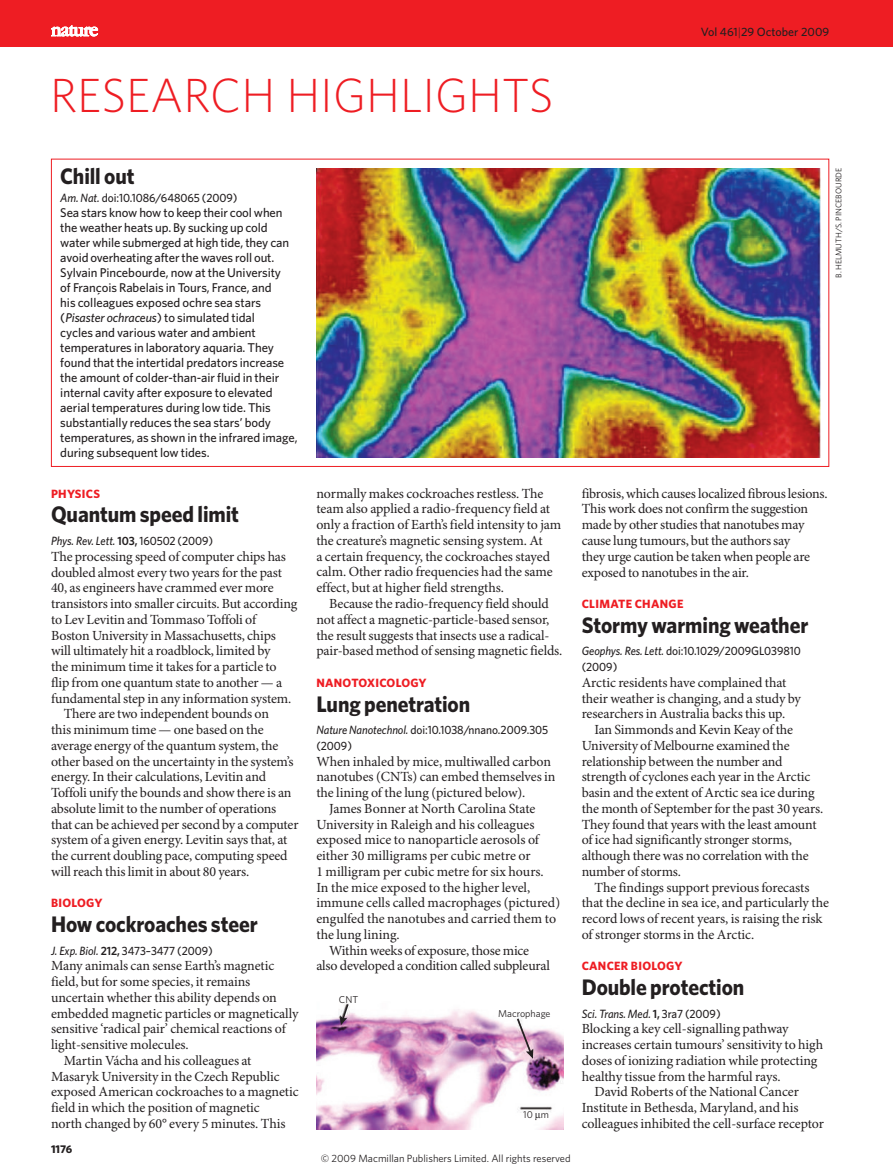
<style>
.page{position:relative;width:893px;height:1174px;background:#fff}
.page>*{position:absolute;margin:0;border:0;box-sizing:border-box;transform-origin:0 0}
.t1{font:300 48px "Whitney";color:#ee1d23}
.t2{font:700 22.5px "Whitney";letter-spacing:-.005em;color:#231f20;scale:.95 1}
.t3{font:13.95px/15.8px "Minion Pro";letter-spacing:-.01em;color:#231f20}
.t4{font:500 12.75px/15px "Whitney";letter-spacing:-.005em;color:#231f20}
.t5{font:500 12px/15.8px "Whitney";letter-spacing:-.005em;color:#231f20;scale:.95 1}
.t6{font:italic 500 12px "Whitney";letter-spacing:-.005em;color:#231f20;scale:.95 1}
.t7{font:700 12px "Whitney";letter-spacing:.025em;color:#ee1d23}
.t8{font:500 12px "Whitney";letter-spacing:-.005em;color:#231f20}
.t9{font:700 11.25px "Whitney";color:#231f20}
.t10{font:10.5px "Whitney";color:#231f20}
.t11{font:10.05px "Whitney";color:#231f20}
.t12{font:8.25px "Whitney";color:#231f20}
.s1{font-style:italic}
.s2{font-weight:300}
.s3{font-weight:600;font-style:normal}
.s4{font-style:normal}
.s5{font-weight:600}
</style>
<div class="page">
<img style="left:316px;top:168px;width:504px;height:289px">
<img style="left:316px;top:1009px;width:248px;height:120px">
<svg style="left:516px;top:1017px;width:17px;height:41px"></svg>
<svg style="left:340px;top:1003px;width:10px;height:22px"></svg>
<div style="left:0;top:0;width:893px;height:47px;background:#ee1d23"></div>
<svg style="left:51px;top:25px;width:47px;height:11px"></svg>
<svg style="left:535px;top:1113px;width:6px;height:7px"></svg>
<h1 class="t1" style="left:50px;top:77px;width:505px">RESEARCH HIGHLIGHTS</h1>
<h2 class="t2" style="left:60px;top:167px;width:80px">Chill out</h2>
<p class="t5" style="left:60px;top:191px;width:188px"><span class="s1">Am. Nat.</span> doi:10.1086/648065 (2009)</p>
<p class="t4" style="left:60px;top:206px;width:239px">Sea stars know how to keep their cool when the weather heats up. By sucking up cold water while submerged at high tide, they can avoid overheating after the waves roll out.<br>Sylvain Pincebourde, now at the University<br>of François Rabelais in Tours, France, and<br>his colleagues exposed ochre sea stars (<span class="s1">Pisaster ochraceus</span>) to simulated tidal<br>cycles and various water and ambient temperatures in laboratory aquaria. They found that the intertidal predators increase the amount of colder-than-air fluid in their internal cavity after exposure to elevated aerial temperatures during low tide. This substantially reduces the sea stars’ body temperatures, as shown in the infrared image, during subsequent low tides.</p>
<p class="t8" style="left:701px;top:28px;width:130px">Vol 461<span class="s2">|</span>29 October 2009</p>
<p class="t12" style="left:836px;top:278px;width:111px;rotate:-90deg">B. HELMUTH/S. PINCEBOURDE</p>
<p class="t7" style="left:51px;top:489px;width:51px">PHYSICS</p>
<h2 class="t2" style="left:51px;top:506px;width:199px">Quantum speed limit</h2>
<p class="t6" style="left:51px;top:536px;width:172px">Phys. Rev. Lett. <span class="s3">103,</span> <span class="s4">160502 (2009)</span></p>
<p class="t3" style="left:51px;top:549px;width:236px">The processing speed of computer chips has</p>
<p class="t3" style="left:51px;top:565px;width:233px">doubled almost every two years for the past</p>
<p class="t3" style="left:51px;top:581px;width:224px">40, as engineers have crammed ever more</p>
<p class="t3" style="left:51px;top:597px;width:248px">transistors into smaller circuits. But according</p>
<p class="t3" style="left:51px;top:612px;width:207px">to Lev Levitin and Tommaso Toffoli of</p>
<p class="t3" style="left:51px;top:628px;width:226px">Boston University in Massachusetts, chips</p>
<p class="t3" style="left:51px;top:644px;width:221px">will ultimately hit a roadblock, limited by</p>
<p class="t3" style="left:51px;top:660px;width:227px">the minimum time it takes for a particle to</p>
<p class="t3" style="left:51px;top:675px;width:233px">flip from one quantum state to another — a</p>
<p class="t3" style="left:51px;top:691px;width:242px">fundamental step in any information system.</p>
<p class="t3" style="left:64px;top:707px;width:207px">There are two independent bounds on</p>
<p class="t3" style="left:51px;top:723px;width:214px">this minimum time — one based on the</p>
<p class="t3" style="left:51px;top:738px;width:229px">average energy of the quantum system, the</p>
<p class="t3" style="left:51px;top:754px;width:244px">other based on the uncertainty in the system’s</p>
<p class="t3" style="left:51px;top:770px;width:217px">energy. In their calculations, Levitin and</p>
<p class="t3" style="left:51px;top:786px;width:242px">Toffoli unify the bounds and show there is an</p>
<p class="t3" style="left:51px;top:801px;width:227px">absolute limit to the number of operations</p>
<p class="t3" style="left:51px;top:817px;width:249px">that can be achieved per second by a computer</p>
<p class="t3" style="left:51px;top:833px;width:238px">system of a given energy. Levitin says that, at</p>
<p class="t3" style="left:51px;top:849px;width:238px">the current doubling pace, computing speed</p>
<p class="t3" style="left:51px;top:864px;width:200px">will reach this limit in about 80 years.</p>
<p class="t7" style="left:51px;top:898px;width:53px">BIOLOGY</p>
<h2 class="t2" style="left:51px;top:915px;width:219px">How cockroaches steer</h2>
<p class="t5" style="left:51px;top:943px;width:172px"><span class="s1">J. Exp. Biol.</span> <span class="s5">212,</span> 3473–3477 (2009)</p>
<p class="t3" style="left:51px;top:959px;width:225px">Many animals can sense Earth’s magnetic</p>
<p class="t3" style="left:51px;top:975px;width:201px">field, but for some species, it remains</p>
<p class="t3" style="left:51px;top:990px;width:227px">uncertain whether this ability depends on</p>
<p class="t3" style="left:51px;top:1006px;width:249px">embedded magnetic particles or magnetically</p>
<p class="t3" style="left:51px;top:1022px;width:236px">sensitive ‘radical pair’ chemical reactions of</p>
<p class="t3" style="left:51px;top:1038px;width:139px">light-sensitive molecules.</p>
<p class="t3" style="left:64px;top:1053px;width:189px">Martin Vácha and his colleagues at</p>
<p class="t3" style="left:51px;top:1069px;width:230px">Masaryk University in the Czech Republic</p>
<p class="t3" style="left:51px;top:1085px;width:249px">exposed American cockroaches to a magnetic</p>
<p class="t3" style="left:51px;top:1101px;width:210px">field in which the position of magnetic</p>
<p class="t3" style="left:51px;top:1116px;width:236px">north changed by 60° every 5 minutes. This</p>
<p class="t9" style="left:51px;top:1144px;width:23px">1176</p>
<p class="t3" style="left:316px;top:486px;width:246px">normally makes cockroaches restless. The team also applied a radio-frequency field at only a fraction of Earth’s field intensity to jam the creature’s magnetic sensing system. At<br>a certain frequency, the cockroaches stayed calm. Other radio frequencies had the same effect, but at higher field strengths.</p>
<p class="t3" style="left:316px;top:597px;width:248px;text-indent:13px">Because the radio-frequency field should not affect a magnetic-particle-based sensor, the result suggests that insects use a radical&shy;pair-based method of sensing magnetic fields.</p>
<p class="t3" style="left:582px;top:486px;width:247px">fibrosis, which causes localized fibrous lesions.<br>This work does not confirm the suggestion made by other studies that nanotubes may cause lung tumours, but the authors say<br>they urge caution be taken when people are exposed to nanotubes in the air.</p>
<p class="t7" style="left:582px;top:599px;width:103px">CLIMATE CHANGE</p>
<h2 class="t2" style="left:582px;top:616px;width:240px">Stormy warming weather</h2>
<p class="t5" style="left:582px;top:644px;width:232px"><span class="s1">Geophys. Res. Lett.</span> doi:10.1029/2009GL039810 (2009)</p>
<p class="t3" style="left:582px;top:675px;width:221px">Arctic residents have complained that their weather is changing, and a study by researchers in Australia backs this up.</p>
<p class="t3" style="left:582px;top:723px;width:243px;text-indent:13px">Ian Simmonds and Kevin Keay of the University of Melbourne examined the relationship between the number and strength of cyclones each year in the Arctic basin and the extent of Arctic sea ice during the month of September for the past 30 years.<br>They found that years with the least amount of ice had significantly stronger storms, although there was no correlation with the number of storms.</p>
<p class="t3" style="left:582px;top:880px;width:249px;text-indent:13px">The findings support previous forecasts that the decline in sea ice, and particularly the record lows of recent years, is raising the risk of stronger storms in the Arctic.</p>
<p class="t7" style="left:316px;top:678px;width:112px">NANOTOXICOLOGY</p>
<h2 class="t2" style="left:316px;top:695px;width:163px">Lung penetration</h2>
<p class="t5" style="left:316px;top:723px;width:246px"><span class="s1">Nature Nanotechnol.</span> doi:10.1038/nnano.2009.305 (2009)</p>
<p class="t3" style="left:316px;top:754px;width:241px">When inhaled by mice, multiwalled carbon nanotubes (CNTs) can embed themselves in the lining of the lung (pictured below).</p>
<p class="t3" style="left:329px;top:801px;width:208px">James Bonner at North Carolina State</p>
<p class="t3" style="left:316px;top:817px;width:220px">University in Raleigh and his colleagues</p>
<p class="t3" style="left:316px;top:833px;width:224px">exposed mice to nanoparticle aerosols of</p>
<p class="t3" style="left:316px;top:849px;width:216px">either 30 milligrams per cubic metre or</p>
<p class="t3" style="left:316px;top:864px;width:229px">1 milligram per cubic metre for six hours.</p>
<p class="t3" style="left:316px;top:880px;width:215px">In the mice exposed to the higher level,</p>
<p class="t3" style="left:316px;top:896px;width:245px">immune cells called macrophages (pictured)</p>
<p class="t3" style="left:316px;top:912px;width:241px">engulfed the nanotubes and carried them to</p>
<p class="t3" style="left:316px;top:927px;width:85px">the lung lining.</p>
<p class="t3" style="left:329px;top:943px;width:202px">Within weeks of exposure, those mice</p>
<p class="t3" style="left:316px;top:959px;width:235px">also developed a condition called subpleural</p>
<p class="t7" style="left:582px;top:961px;width:102px">CANCER BIOLOGY</p>
<h2 class="t2" style="left:582px;top:978px;width:173px">Double protection</h2>
<p class="t6" style="left:582px;top:1009px;width:148px">Sci. Trans. Med. <span class="s3">1,</span> <span class="s4">3ra7 (2009)</span></p>
<p class="t3" style="left:582px;top:1022px;width:208px">Blocking a key cell-signalling pathway</p>
<p class="t3" style="left:582px;top:1038px;width:243px">increases certain tumours’ sensitivity to high</p>
<p class="t3" style="left:582px;top:1053px;width:237px">doses of ionizing radiation while protecting</p>
<p class="t3" style="left:582px;top:1069px;width:200px">healthy tissue from the harmful rays.</p>
<p class="t3" style="left:594px;top:1085px;width:206px">David Roberts of the National Cancer</p>
<p class="t3" style="left:582px;top:1101px;width:218px">Institute in Bethesda, Maryland, and his</p>
<p class="t3" style="left:582px;top:1116px;width:244px">colleagues inhibited the cell-surface receptor</p>
<p class="t11" style="left:339px;top:995px;width:21px">CNT</p>
<p class="t11" style="left:498px;top:1010px;width:54px">Macrophage</p>
<p class="t11" style="left:523px;top:1110px;width:27px">10 m</p>
<p class="t10" style="left:321px;top:1152px;width:251px">© 2009 Macmillan Publishers Limited. All rights reserved</p>
</div>
